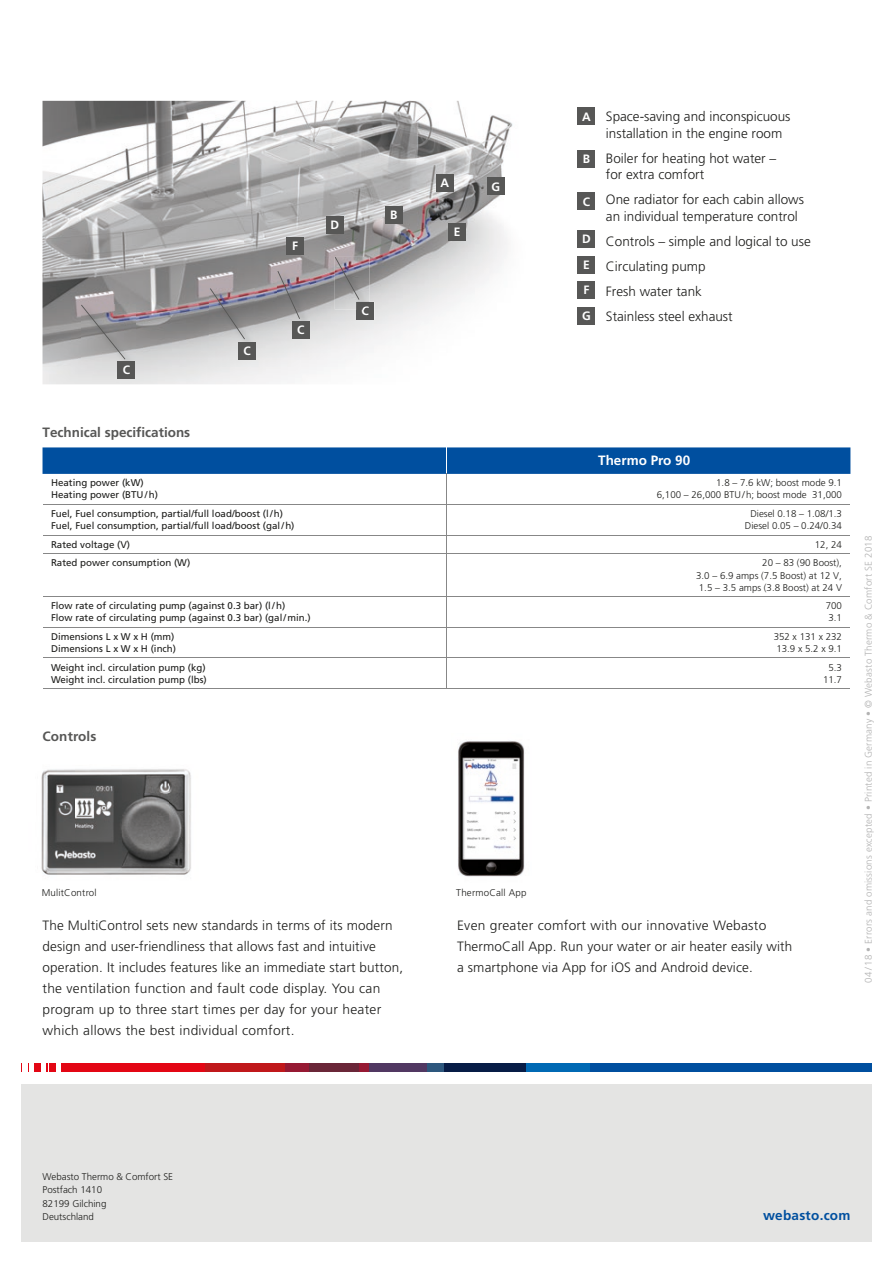
<style>
.page{position:relative;width:893px;height:1263px;background:#fff}
.page>*{position:absolute;margin:0;border:0;box-sizing:border-box;transform-origin:0 0}
.t1{font:300 13.5px/21px "Frutiger";letter-spacing:.01em;color:#1d1d1b}
.t2{font:700 13.5px "Frutiger";color:#575756}
.t3{font:700 13.5px "Frutiger";letter-spacing:.02em;color:#004f9f}
.t4{font:700 13.5px "Frutiger";color:#fff}
.t5{font:700 12.15px "Frutiger";color:#fff}
.t6{font:9.75px/12px "Frutiger";color:#1d1d1b}
.t7{font:300 9.75px/12px "Frutiger";color:#1d1d1b}
.t8{font:300 9.75px "Frutiger";letter-spacing:.02em;color:#b2b2b2}
.t9{font:300 9.75px "Frutiger";letter-spacing:.02em;color:#1d1d1b}
</style>
<div class="page">
<div style="left:21px;top:1084px;width:851px;height:158px;background:#e4e4e3"></div>
<div style="left:21px;top:1063px;width:184px;height:8px;background:#e30614"></div>
<div style="left:205px;top:1063px;width:80px;height:8px;background:#c0181b"></div>
<div style="left:285px;top:1063px;width:24px;height:8px;background:#961933"></div>
<div style="left:309px;top:1063px;width:50px;height:8px;background:#6a2638"></div>
<div style="left:359px;top:1063px;width:10px;height:8px;background:#961933"></div>
<div style="left:369px;top:1063px;width:57px;height:8px;background:#513862"></div>
<div style="left:426px;top:1063px;width:18px;height:8px;background:#2d577d"></div>
<div style="left:444px;top:1063px;width:82px;height:8px;background:#071c46"></div>
<div style="left:526px;top:1063px;width:64px;height:8px;background:#0069b4"></div>
<div style="left:590px;top:1063px;width:282px;height:8px;background:#004f9f"></div>
<svg style="left:22px;top:1063px;width:12px;height:8px"></svg>
<svg style="left:41px;top:1063px;width:8px;height:8px"></svg>
<svg style="left:57px;top:1063px;width:4px;height:8px"></svg>
<img style="left:41px;top:769px;width:150px;height:106px">
<img style="left:458px;top:741px;width:67px;height:136px">
<img style="left:43px;top:101px;width:470px;height:283px">
<div style="left:577px;top:307px;width:18px;height:18px;background:#575756"></div>
<div style="left:577px;top:107px;width:18px;height:18px;background:#575756"></div>
<div style="left:577px;top:281px;width:18px;height:18px;background:#575756"></div>
<div style="left:577px;top:256px;width:18px;height:17px;background:#575756"></div>
<div style="left:577px;top:230px;width:18px;height:18px;background:#575756"></div>
<div style="left:577px;top:192px;width:18px;height:18px;background:#575756"></div>
<div style="left:577px;top:150px;width:18px;height:18px;background:#575756"></div>
<div style="left:487px;top:177px;width:18px;height:18px;background:#575756"></div>
<div style="left:436px;top:174px;width:18px;height:18px;background:#575756"></div>
<div style="left:286px;top:237px;width:18px;height:18px;background:#575756"></div>
<div style="left:448px;top:223px;width:18px;height:18px;background:#575756"></div>
<div style="left:326px;top:216px;width:18px;height:18px;background:#575756"></div>
<div style="left:356px;top:302px;width:18px;height:18px;background:#575756"></div>
<div style="left:385px;top:206px;width:18px;height:18px;background:#575756"></div>
<img style="left:81px;top:305px;width:54px;height:64px">
<svg style="left:81px;top:305px;width:44px;height:54px;background:#9c989a"></svg>
<img style="left:277px;top:271px;width:33px;height:58px">
<svg style="left:277px;top:271px;width:23px;height:48px"></svg>
<img style="left:210px;top:288px;width:45px;height:62px">
<svg style="left:210px;top:288px;width:35px;height:51px;background:#938e92"></svg>
<svg style="left:335px;top:257px;width:34px;height:52px;background:#9c979b"></svg>
<div style="left:292px;top:321px;width:18px;height:18px;background:#575756"></div>
<div style="left:238px;top:342px;width:18px;height:18px;background:#575756"></div>
<div style="left:117px;top:361px;width:18px;height:18px;background:#575756"></div>
<svg style="left:43px;top:447px;width:807px;height:27px;background:#0552a1"></svg>
<hr style="left:446px;top:474px;width:1px;height:30px;background:#878787">
<hr style="left:43px;top:504px;width:403px;height:1px;background:#878787">
<hr style="left:446px;top:504px;width:404px;height:1px;background:#878787">
<hr style="left:446px;top:505px;width:1px;height:30px;background:#878787">
<hr style="left:43px;top:535px;width:403px;height:1px;background:#878787">
<hr style="left:446px;top:535px;width:404px;height:1px;background:#878787">
<svg style="left:446px;top:536px;width:1px;height:17px"></svg>
<hr style="left:43px;top:553px;width:403px;height:1px;background:#878787">
<hr style="left:446px;top:553px;width:404px;height:1px;background:#878787">
<hr style="left:446px;top:554px;width:1px;height:42px;background:#878787">
<hr style="left:43px;top:596px;width:403px;height:1px;background:#878787">
<hr style="left:446px;top:596px;width:404px;height:1px;background:#878787">
<hr style="left:446px;top:597px;width:1px;height:30px;background:#878787">
<hr style="left:43px;top:627px;width:403px;height:1px;background:#878787">
<hr style="left:446px;top:627px;width:404px;height:1px;background:#878787">
<hr style="left:446px;top:627px;width:1px;height:30px;background:#878787">
<hr style="left:43px;top:657px;width:403px;height:1px;background:#878787">
<hr style="left:43px;top:688px;width:403px;height:1px;background:#878787">
<hr style="left:446px;top:657px;width:404px;height:1px;background:#878787">
<hr style="left:446px;top:658px;width:1px;height:30px;background:#878787">
<hr style="left:446px;top:688px;width:404px;height:1px;background:#878787">
<p class="t5" style="left:123px;top:363px;width:9px">C</p>
<p class="t2" style="left:43px;top:424px;width:149px">Technical specifications</p>
<p class="t5" style="left:243px;top:344px;width:9px">C</p>
<p class="t5" style="left:292px;top:239px;width:7px">F</p>
<p class="t5" style="left:297px;top:323px;width:9px">C</p>
<p class="t5" style="left:330px;top:218px;width:10px">D</p>
<p class="t5" style="left:390px;top:208px;width:9px">B</p>
<p class="t5" style="left:362px;top:304px;width:9px">C</p>
<p class="t5" style="left:440px;top:176px;width:10px">A</p>
<p class="t5" style="left:491px;top:179px;width:10px">G</p>
<p class="t5" style="left:454px;top:225px;width:8px">E</p>
<p class="t5" style="left:582px;top:109px;width:10px">A</p>
<p class="t5" style="left:583px;top:152px;width:9px">B</p>
<p class="t5" style="left:583px;top:194px;width:9px">C</p>
<p class="t5" style="left:582px;top:232px;width:10px">D</p>
<p class="t5" style="left:583px;top:257px;width:8px">E</p>
<p class="t5" style="left:583px;top:283px;width:7px">F</p>
<p class="t5" style="left:582px;top:309px;width:10px">G</p>
<p class="t1" style="left:606px;top:109px;width:186px;line-height:16.5px">Space-saving and inconspicuous installation in the engine room</p>
<p class="t1" style="left:606px;top:150px;width:172px;line-height:16.5px">Boiler for heating hot water – for extra comfort</p>
<p class="t1" style="left:606px;top:192px;width:200px;line-height:16.5px">One radiator for each cabin allows an individual temperature control</p>
<p class="t1" style="left:606px;top:229px;width:206px;line-height:25px">Controls – simple and logical to use<br>Circulating pump<br>Fresh water tank<br>Stainless steel exhaust</p>
<p class="t4" style="left:598px;top:453px;width:94px">Thermo Pro 90</p>
<p class="t6" style="left:51px;top:477px;width:108px">Heating power ( kW )<br>Heating power ( BTU / h )</p>
<p class="t7" style="left:657px;top:477px;width:187px;text-align:right">1.8 – 7.6 kW; boost mode 9.1<br>6,100 – 26,000 BTU / h; boost mode 31,000</p>
<p class="t6" style="left:51px;top:508px;width:245px">Fuel, Fuel consumption, partial/full load/boost ( l / h )<br>Fuel, Fuel consumption, partial/full load/boost (gal / h)</p>
<p class="t7" style="left:745px;top:508px;width:99px;text-align:center">Diesel 0.18 – 1.08/1.3<br>Diesel 0.05 – 0.24/0.34</p>
<p class="t6" style="left:51px;top:538px;width:81px">Rated voltage (V)</p>
<p class="t7" style="left:815px;top:538px;width:29px">12, 24</p>
<p class="t6" style="left:51px;top:557px;width:141px">Rated power consumption ( W )</p>
<p class="t7" style="left:696px;top:557px;width:147px;text-align:justify;text-indent:66px">20 – 83 (90 Boost), 3.0 – 6.9 amps (7.5 Boost) at 12 V, 1.5 – 3.5 amps (3.8 Boost) at 24 V</p>
<p class="t6" style="left:51px;top:600px;width:261px">Flow rate of circulating pump (against 0.3 bar) ( l / h )<br>Flow rate of circulating pump (against 0.3 bar) ( gal / min. )</p>
<p class="t7" style="left:826px;top:600px;width:18px">700<br>3.1</p>
<p class="t6" style="left:51px;top:631px;width:127px">Dimensions L x W x H ( mm )<br>Dimensions L x W x H (inch)</p>
<p class="t7" style="left:774px;top:631px;width:70px">352 x 131 x 232<br>13.9 x 5.2 x 9.1</p>
<p class="t6" style="left:51px;top:661px;width:157px">Weight incl. circulation pump ( kg )<br>Weight incl. circulation pump ( lbs )</p>
<p class="t7" style="left:823px;top:661px;width:20px;text-align:center">5.3<br>11.7</p>
<p class="t2" style="left:43px;top:729px;width:55px">Controls</p>
<p class="t9" style="left:42px;top:887px;width:57px">MulitControl</p>
<p class="t9" style="left:456px;top:887px;width:72px">ThermoCall App</p>
<p class="t1" style="left:43px;top:915px;width:362px">The MultiControl sets new standards in terms of its modern design and user-friendliness that allows fast and intuitive operation. It includes features like an immediate start button, the ventilation function and fault code display. You can program up to three start times per day for your heater which allows the best individual comfort.</p>
<p class="t1" style="left:457px;top:915px;width:337px">Even greater comfort with our innovative Webasto<br>ThermoCall App. Run your water or air heater easily with a smartphone via App for iOS and Android device.</p>
<p class="t8" style="left:863px;top:983px;width:449px;rotate:-90deg">04 / 18 • Errors and omissions excepted • Printed in Germany • © Webasto Thermo &amp; Comfort SE 2018</p>
<p class="t7" style="left:43px;top:1170px;width:132px;line-height:13.5px">Webasto Thermo &amp; Comfort SE<br>Postfach 1410<br>82199 Gilching<br>Deutschland</p>
<p class="t3" style="left:763px;top:1208px;width:89px">webasto.com</p>
</div>
